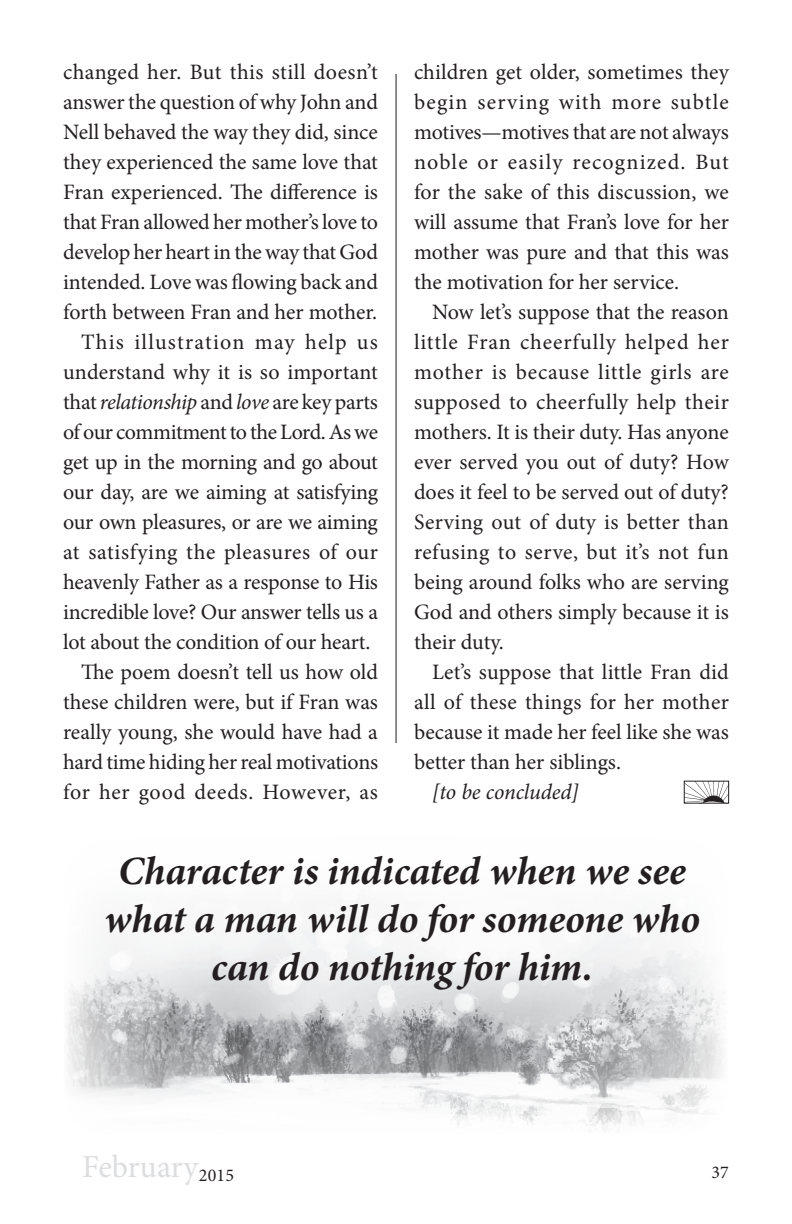
<style>
.page{position:relative;width:792px;height:1224px;background:#fff}
.page>*{position:absolute;margin:0;border:0;box-sizing:border-box;transform-origin:0 0}
._1__title{font:italic 700 40px/48px "Minion Pro";letter-spacing:-.005em;color:#231f20;text-align:center}
.t1{font:32px "Minion Pro";letter-spacing:-.005em;color:#dcdddf}
._3__main_text{font:22px/30px "Minion Pro";letter-spacing:-.005em;color:#231f20;text-align:justify}
._3__main_text-2{font:italic 22px "Minion Pro";letter-spacing:-.005em;color:#231f20}
.t2{font:18px "Minion Pro";color:#231f20}
.s1{font-style:italic}
</style>
<div class="page">
<hr style="left:396px;top:74px;width:1px;height:669px;background:#231f20">
<img style="left:686px;top:783px;width:41px;height:18px">
<div style="left:684px;top:781px;width:45px;height:22px;border:1px solid #231f20"></div>
<img style="left:66px;top:909px;width:656px;height:221px">
<p class="_3__main_text" style="left:63px;top:57px;width:316px">changed her. But this still doesn’t answer the question of why John and Nell behaved the way they did, since they experienced the same love that Fran experienced. The difference is that Fran allowed her mother’s love to develop her heart in the way that God intended. Love was flowing back and forth between Fran and her mother.</p>
<p class="_3__main_text" style="left:63px;top:327px;width:317px;text-indent:18px">This illustration may help us understand why it is so important that <span class="s1">relationship</span> and <span class="s1">love</span> are key parts of our commitment to the Lord. As we get up in the morning and go about our day, are we aiming at satisfying our own pleasures, or are we aiming at satisfying the pleasures of our heavenly Father as a response to His incredible love? Our answer tells us a lot about the condition of our heart.</p>
<p class="_3__main_text" style="left:63px;top:657px;width:316px;text-indent:18px">The poem doesn’t tell us how old these children were, but if Fran was really young, she would have had a hard time hiding her real motivations for her good deeds. However, as</p>
<p class="_3__main_text" style="left:414px;top:57px;width:316px">children get older, sometimes they begin serving with more subtle motives—motives that are not always noble or easily recognized. But for the sake of this discussion, we will assume that Fran’s love for her mother was pure and that this was the motivation for her service.</p>
<p class="_3__main_text" style="left:414px;top:297px;width:316px;text-indent:18px">Now let’s suppose that the reason little Fran cheerfully helped her mother is because little girls are supposed to cheerfully help their mothers. It is their duty. Has anyone ever served you out of duty? How does it feel to be served out of duty?<br>Serving out of duty is better than refusing to serve, but it’s not fun being around folks who are serving God and others simply because it is their duty.</p>
<p class="_3__main_text" style="left:414px;top:657px;width:316px;text-indent:18px">Let’s suppose that little Fran did all of these things for her mother because it made her feel like she was better than her siblings.</p>
<p class="_3__main_text-2" style="left:432px;top:777px;width:149px">[to be concluded]</p>
<p class="_1__title" style="left:104px;top:846px;width:597px">Character is indicated when we see what a man will do for someone who can do nothing for him.</p>
<h2 class="t1" style="left:82px;top:1146px;width:153px">February<sub>2015</sub></h2>
<p class="t2" style="left:712px;top:1161px;width:19px">37</p>
</div>
